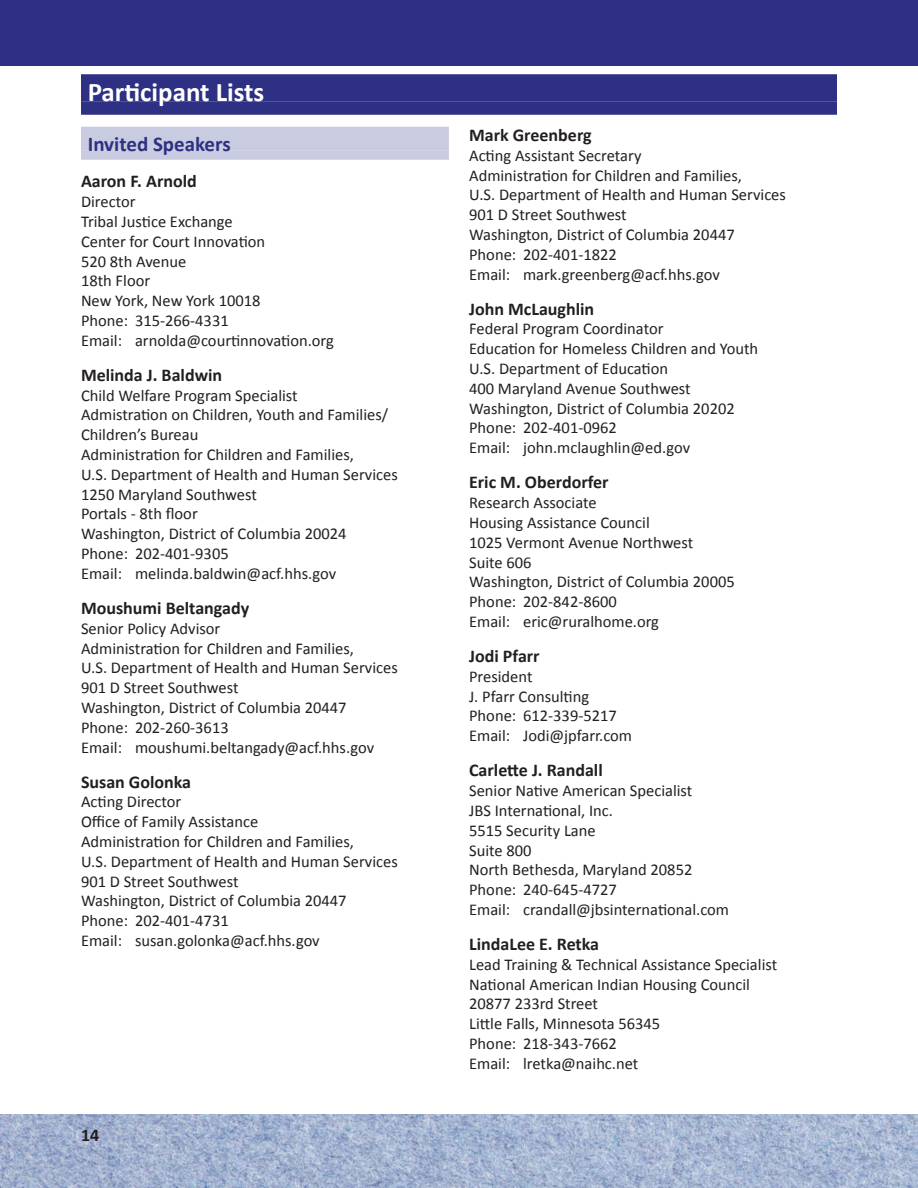
<style>
.page{position:relative;width:918px;height:1188px;background:#fff}
.page>*{position:absolute;margin:0;border:0;box-sizing:border-box;transform-origin:0 0}
.t1{font:700 27px "Calibri";color:#fff}
.t2{font:700 21px "Calibri";color:#2e3183}
.t3{font:700 18px "Calibri";color:#231f20}
.t4{font:16.5px/19.8px "Calibri";color:#231f20}
</style>
<div class="page">
<img style="left:0;top:1115px;width:918px;height:73px">
<div style="left:0;top:0;width:918px;height:65px;background:#2e3183"></div>
<div style="left:81px;top:151px;width:368px;height:9px;background:#c9cbe0"></div>
<div style="left:81px;top:101px;width:756px;height:14px;background:#2e3183"></div>
<div style="left:81px;top:74px;width:756px;height:27px;background:#2e3183"></div>
<div style="left:81px;top:127px;width:368px;height:24px;background:#c9cbe0"></div>
<h2 class="t1" style="left:88px;top:75px;width:178px">Participant Lists</h2>
<h3 class="t2" style="left:88px;top:130px;width:145px">Invited Speakers</h3>
<h4 class="t3" style="left:81px;top:170px;width:117px">Aaron F. Arnold</h4>
<p class="t4" style="left:81px;top:192px;width:254px">Director<br>Tribal Justice Exchange<br>Center for Court Innovation<br>520 8th Avenue<br>18th Floor<br>New York, New York 10018<br>Phone: 315-266-4331<br>Email: arnolda@courtinnovation.org</p>
<h4 class="t3" style="left:81px;top:363px;width:143px">Melinda J. Baldwin</h4>
<p class="t4" style="left:81px;top:385px;width:318px">Child Welfare Program Specialist<br>Admistration on Children, Youth and Families/ Children’s Bureau<br>Administration for Children and Families,<br>U.S. Department of Health and Human Services 1250 Maryland Southwest<br>Portals - 8th floor<br>Washington, District of Columbia 20024<br>Phone: 202-401-9305<br>Email: melinda.baldwin@acf.hhs.gov</p>
<h4 class="t3" style="left:81px;top:596px;width:170px">Moushumi Beltangady</h4>
<p class="t4" style="left:81px;top:618px;width:318px">Senior Policy Advisor<br>Administration for Children and Families,<br>U.S. Department of Health and Human Services 901 D Street Southwest<br>Washington, District of Columbia 20447<br>Phone: 202-260-3613<br>Email: moushumi.beltangady@acf.hhs.gov</p>
<h4 class="t3" style="left:81px;top:770px;width:112px">Susan Golonka</h4>
<p class="t4" style="left:81px;top:792px;width:318px">Acting Director<br>Office of Family Assistance<br>Administration for Children and Families,<br>U.S. Department of Health and Human Services<br>901 D Street Southwest<br>Washington, District of Columbia 20447<br>Phone: 202-401-4731<br>Email: susan.golonka@acf.hhs.gov</p>
<p class="t3" style="left:81px;top:1124px;width:20px">14</p>
<h4 class="t3" style="left:469px;top:123px;width:124px">Mark Greenberg</h4>
<p class="t4" style="left:469px;top:145px;width:318px">Acting Assistant Secretary<br>Administration for Children and Families,<br>U.S. Department of Health and Human Services 901 D Street Southwest<br>Washington, District of Columbia 20447<br>Phone: 202-401-1822<br>Email: mark.greenberg@acf.hhs.gov</p>
<h4 class="t3" style="left:469px;top:297px;width:127px">John McLaughlin</h4>
<p class="t4" style="left:469px;top:319px;width:291px">Federal Program Coordinator<br>Education for Homeless Children and Youth<br>U.S. Department of Education<br>400 Maryland Avenue Southwest<br>Washington, District of Columbia 20202<br>Phone: 202-401-0962<br>Email: john.mclaughlin@ed.gov</p>
<h4 class="t3" style="left:469px;top:471px;width:141px">Eric M. Oberdorfer</h4>
<p class="t4" style="left:469px;top:493px;width:267px">Research Associate<br>Housing Assistance Council<br>1025 Vermont Avenue Northwest<br>Suite 606<br>Washington, District of Columbia 20005<br>Phone: 202-842-8600<br>Email: eric@ruralhome.org</p>
<h4 class="t3" style="left:469px;top:645px;width:72px">Jodi Pfarr</h4>
<p class="t4" style="left:469px;top:667px;width:165px">President<br>J. Pfarr Consulting<br>Phone: 612-339-5217<br>Email: Jodi@jpfarr.com</p>
<h4 class="t3" style="left:469px;top:759px;width:135px">Carlette J. Randall</h4>
<p class="t4" style="left:469px;top:781px;width:262px">Senior Native American Specialist<br>JBS International, Inc.<br>5515 Security Lane<br>Suite 800<br>North Bethesda, Maryland 20852<br>Phone: 240-645-4727<br>Email: crandall@jbsinternational.com</p>
<h4 class="t3" style="left:469px;top:933px;width:132px">LindaLee E. Retka</h4>
<p class="t4" style="left:469px;top:955px;width:310px">Lead Training &amp; Technical Assistance Specialist<br>National American Indian Housing Council<br>20877 233rd Street<br>Little Falls, Minnesota 56345<br>Phone: 218-343-7662<br>Email: lretka@naihc.net</p>
</div>
